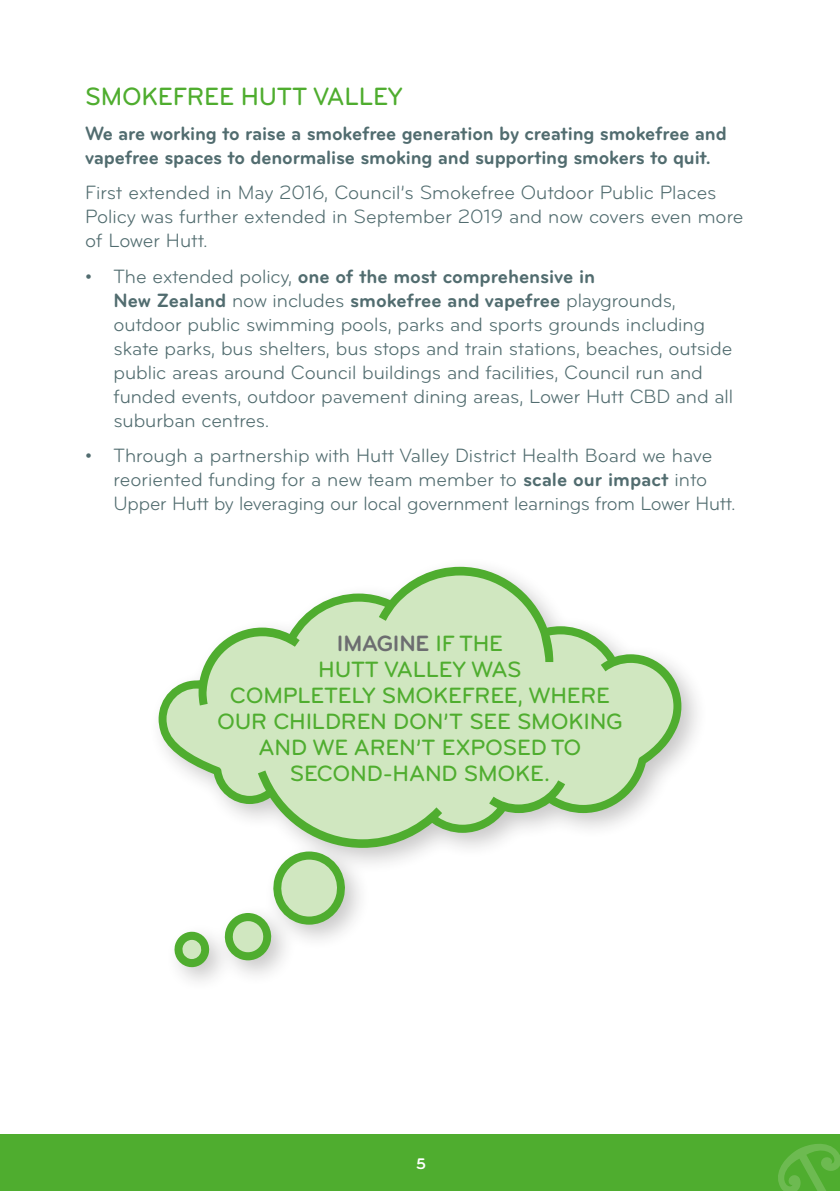
<style>
.page{position:relative;width:840px;height:1191px;background:#fff}
.page>*{position:absolute;margin:0;border:0;box-sizing:border-box;transform-origin:0 0}
.Heading{font:500 26px "Bryant Pro";letter-spacing:-.01em;color:#4fad2f;scale:.96 1}
.Speech_Bubbles{font:500 23px/26px "Bryant Pro";letter-spacing:-.01em;color:#4fad2f;text-align:center}
.Bullets{font:20px/24px "Bryant Pro";letter-spacing:-.005em;color:#516c6f}
.Body_text{font:20px/24px "Bryant Pro";color:#516c6f}
.Intro_text{font:700 20px/24px "Bryant Pro";letter-spacing:-.01em;color:#516c6f}
.t1{font:700 16px "Bryant Pro";color:#fff}
.s1{font-weight:700}
.s2{font-weight:700;color:#6c6d70}
</style>
<div class="page">
<div style="left:0;top:1134px;width:839px;height:57px;background:#4fad2f"></div>
<svg style="left:778px;top:1144px;width:61px;height:47px"></svg>
<svg style="left:158px;top:567px;width:523px;height:281px"></svg>
<svg style="left:166px;top:575px;width:507px;height:264px;fill:#d0e7c0"></svg>
<svg style="left:222px;top:851px;width:124px;height:109px"></svg>
<svg style="left:174px;top:931px;width:36px;height:36px"></svg>
<p class="Heading" style="left:85px;top:80px;width:332px">SMOKEFREE HUTT VALLEY</p>
<p class="Intro_text" style="left:85px;top:121px;width:642px">We are working to raise a smokefree generation by creating smokefree and vapefree spaces to denormalise smoking and supporting smokers to quit.</p>
<p class="Body_text" style="left:85px;top:181px;width:659px">First extended in May 2016, Council’s Smokefree Outdoor Public Places<br>Policy was further extended in September 2019 and now covers even more of Lower Hutt.</p>
<p class="Bullets" style="left:113px;top:264px;width:621px;text-indent:-28px">• The extended policy, <span class="s1">one of the most comprehensive in<br>New Zealand</span> now includes <span class="s1">smokefree and vapefree</span> playgrounds, outdoor public swimming pools, parks and sports grounds including skate parks, bus shelters, bus stops and train stations, beaches, outside public areas around Council buildings and facilities, Council run and funded events, outdoor pavement dining areas, Lower Hutt CBD and all suburban centres.</p>
<p class="Bullets" style="left:113px;top:443px;width:623px;text-indent:-28px">• Through a partnership with Hutt Valley District Health Board we have reoriented funding for a new team member to <span class="s1">scale our impact</span> into<br>Upper Hutt by leveraging our local government learnings from Lower Hutt.</p>
<p class="Speech_Bubbles" style="left:217px;top:630px;width:407px"><span class="s2">IMAGINE</span> IF THE<br>HUTT VALLEY WAS<br>COMPLETELY SMOKEFREE, WHERE<br>OUR CHILDREN DON’T SEE SMOKING<br>AND WE AREN’T EXPOSED TO<br>SECOND-HAND SMOKE.</p>
<p class="t1" style="left:416px;top:1153px;width:12px">5</p>
</div>
